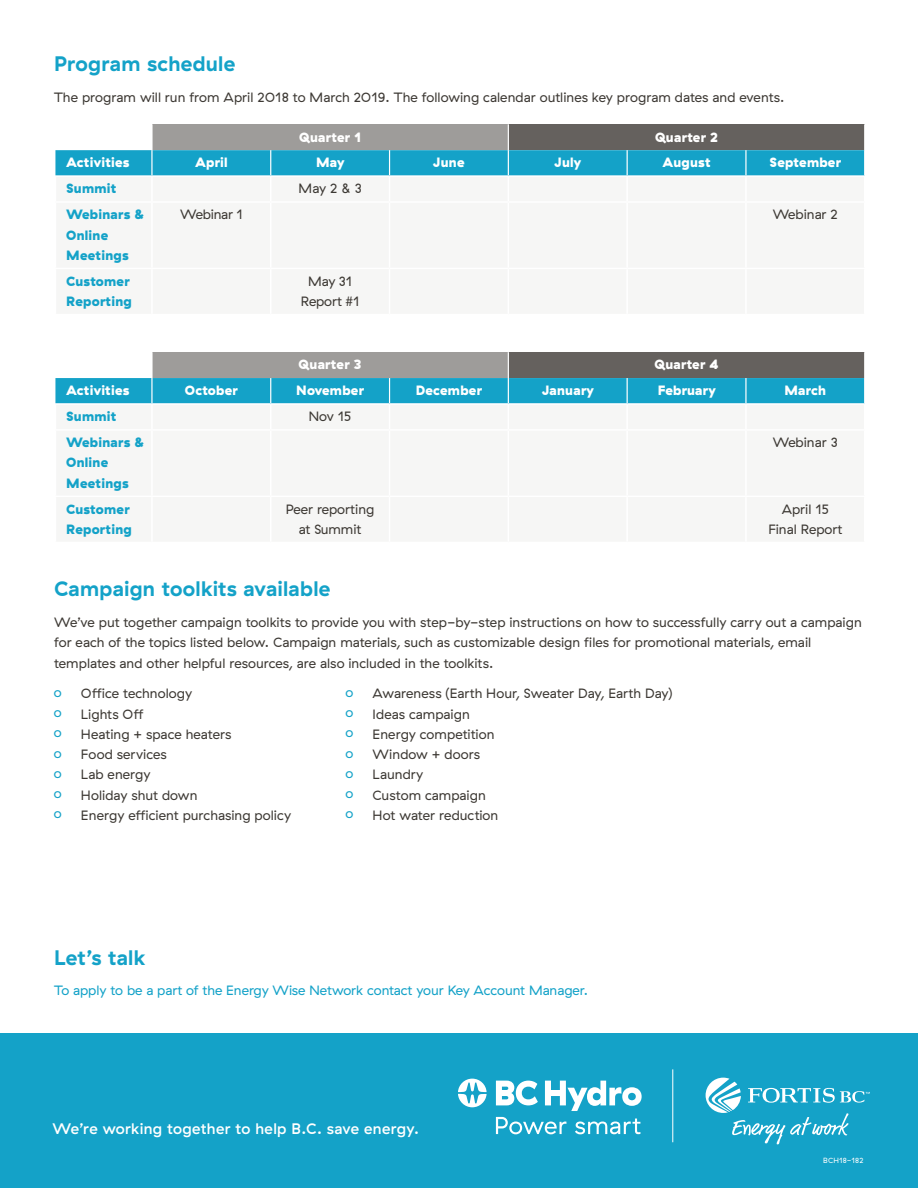
<style>
.page{position:relative;width:918px;height:1188px;background:#fff}
.page>*{position:absolute;margin:0;border:0;box-sizing:border-box;transform-origin:0 0}
.t1{font:700 21px "GT Haptik";letter-spacing:.01em;color:#14a2c8}
.t2{font:500 15.3px "GT Haptik";letter-spacing:.02em;color:#fff}
.t3{font:13.5px/20.2px "GT Haptik";color:#3d3934;text-align:center}
.t4{font:900 13.5px "GT Haptik";letter-spacing:.015em;color:#fff}
.t5{font:900 13.5px/20.2px "GT Haptik";letter-spacing:.015em;color:#14a2c8}
.t6{font:13.5px "GT Haptik";color:#14a2c8}
.t7{font:13.5px "GT Haptik";letter-spacing:-.02em;color:#3d3934}
.t8{font:7.5px "GT Haptik";letter-spacing:.025em;color:#fff}
</style>
<div class="page">
<div style="left:0;top:1034px;width:918px;height:154px;background:#14a2c8"></div>
<svg style="left:458px;top:1079px;width:29px;height:28px"></svg>
<svg style="left:496px;top:1081px;width:42px;height:24px"></svg>
<svg style="left:545px;top:1081px;width:97px;height:30px"></svg>
<svg style="left:496px;top:1117px;width:70px;height:17px"></svg>
<svg style="left:575px;top:1119px;width:65px;height:15px"></svg>
<svg style="left:706px;top:1078px;width:164px;height:66px"></svg>
<hr style="left:672px;top:1069px;width:1px;height:73px;background:#fff">
<svg style="left:55px;top:124px;width:810px;height:52px;background:#579aab"></svg>
<hr style="left:627px;top:175px;width:119px;height:2px;background:#fff">
<hr style="left:746px;top:175px;width:119px;height:2px;background:#fff">
<svg style="left:55px;top:352px;width:810px;height:52px;background:#579aab"></svg>
<hr style="left:627px;top:403px;width:119px;height:2px;background:#fff">
<hr style="left:746px;top:403px;width:119px;height:2px;background:#fff">
<h1 class="t1" style="left:54px;top:50px;width:183px">Program schedule</h1>
<p class="t3" style="left:54px;top:87px;width:732px">The program will run from April 2018 to March 2019. The following calendar outlines key program dates and events.</p>
<p class="t4" style="left:299px;top:128px;width:63px">Quarter 1</p>
<p class="t4" style="left:655px;top:128px;width:65px">Quarter 2</p>
<p class="t4" style="left:66px;top:154px;width:65px">Activities</p>
<p class="t4" style="left:195px;top:154px;width:34px">April</p>
<p class="t4" style="left:316px;top:154px;width:30px">May</p>
<p class="t4" style="left:433px;top:154px;width:33px">June</p>
<p class="t4" style="left:555px;top:154px;width:28px">July</p>
<p class="t4" style="left:663px;top:154px;width:50px">August</p>
<p class="t4" style="left:770px;top:154px;width:73px">September</p>
<p class="t5" style="left:66px;top:179px;width:52px">Summit</p>
<p class="t3" style="left:299px;top:179px;width:65px">May 2 &amp; 3</p>
<p class="t5" style="left:66px;top:205px;width:80px">Webinars &amp;<br>Online<br>Meetings</p>
<p class="t7" style="left:180px;top:207px;width:64px">Webinar 1</p>
<p class="t3" style="left:773px;top:205px;width:67px">Webinar 2</p>
<p class="t5" style="left:66px;top:271px;width:67px">Customer<br>Reporting</p>
<p class="t3" style="left:301px;top:271px;width:60px">May 31<br>Report #1</p>
<p class="t4" style="left:299px;top:356px;width:65px">Quarter 3</p>
<p class="t4" style="left:654px;top:356px;width:66px">Quarter 4</p>
<p class="t4" style="left:66px;top:382px;width:65px">Activities</p>
<p class="t4" style="left:185px;top:382px;width:54px">October</p>
<p class="t4" style="left:296px;top:382px;width:69px">November</p>
<p class="t4" style="left:416px;top:382px;width:68px">December</p>
<p class="t4" style="left:542px;top:382px;width:53px">January</p>
<p class="t4" style="left:658px;top:382px;width:60px">February</p>
<p class="t4" style="left:784px;top:382px;width:43px">March</p>
<p class="t5" style="left:66px;top:407px;width:52px">Summit</p>
<p class="t3" style="left:309px;top:407px;width:44px">Nov 15</p>
<p class="t5" style="left:66px;top:433px;width:80px">Webinars &amp;<br>Online<br>Meetings</p>
<p class="t3" style="left:773px;top:433px;width:66px">Webinar 3</p>
<p class="t5" style="left:66px;top:499px;width:67px">Customer<br>Reporting</p>
<p class="t3" style="left:286px;top:499px;width:90px">Peer reporting at Summit</p>
<p class="t3" style="left:768px;top:499px;width:75px">April 15<br>Final Report</p>
<h1 class="t1" style="left:54px;top:576px;width:278px">Campaign toolkits available</h1>
<p class="t3" style="left:54px;top:612px;width:809px;text-align:left">We’ve put together campaign toolkits to provide you with step-by-step instructions on how to successfully carry out a campaign for each of the topics listed below. Campaign materials, such as customizable design files for promotional materials, email templates and other helpful resources, are also included in the toolkits.</p>
<p class="t6" style="left:54px;top:684px;width:9px">o</p>
<p class="t3" style="left:81px;top:684px;width:113px">Office technology</p>
<p class="t6" style="left:54px;top:705px;width:9px">o</p>
<p class="t3" style="left:81px;top:704px;width:64px">Lights Off</p>
<p class="t6" style="left:54px;top:725px;width:9px">o</p>
<p class="t3" style="left:81px;top:724px;width:152px">Heating + space heaters</p>
<p class="t6" style="left:54px;top:745px;width:9px">o</p>
<p class="t3" style="left:81px;top:744px;width:87px">Food services</p>
<p class="t6" style="left:54px;top:765px;width:9px">o</p>
<p class="t3" style="left:81px;top:765px;width:71px">Lab energy</p>
<p class="t6" style="left:54px;top:786px;width:9px">o</p>
<p class="t3" style="left:81px;top:785px;width:118px">Holiday shut down</p>
<p class="t6" style="left:54px;top:806px;width:9px">o</p>
<p class="t3" style="left:81px;top:805px;width:212px">Energy efficient purchasing policy</p>
<p class="t6" style="left:346px;top:684px;width:9px">o</p>
<p class="t3" style="left:373px;top:684px;width:301px">Awareness (Earth Hour, Sweater Day, Earth Day)</p>
<p class="t6" style="left:346px;top:705px;width:9px">o</p>
<p class="t3" style="left:373px;top:704px;width:99px">Ideas campaign</p>
<p class="t6" style="left:346px;top:725px;width:9px">o</p>
<p class="t3" style="left:373px;top:724px;width:123px">Energy competition</p>
<p class="t6" style="left:346px;top:745px;width:9px">o</p>
<p class="t3" style="left:373px;top:744px;width:109px">Window + doors</p>
<p class="t6" style="left:346px;top:765px;width:9px">o</p>
<p class="t3" style="left:373px;top:765px;width:52px">Laundry</p>
<p class="t6" style="left:346px;top:786px;width:9px">o</p>
<p class="t3" style="left:373px;top:785px;width:115px">Custom campaign</p>
<p class="t6" style="left:346px;top:806px;width:9px">o</p>
<p class="t3" style="left:373px;top:805px;width:127px">Hot water reduction</p>
<h1 class="t1" style="left:54px;top:944px;width:93px">Let’s talk</h1>
<p class="t6" style="left:54px;top:982px;width:536px">To apply to be a part of the Energy Wise Network contact your Key Account Manager.</p>
<p class="t2" style="left:53px;top:1120px;width:368px">We’re working together to help B.C. save energy.</p>
<p class="t8" style="left:823px;top:1156px;width:42px">BCH18-182</p>
</div>
